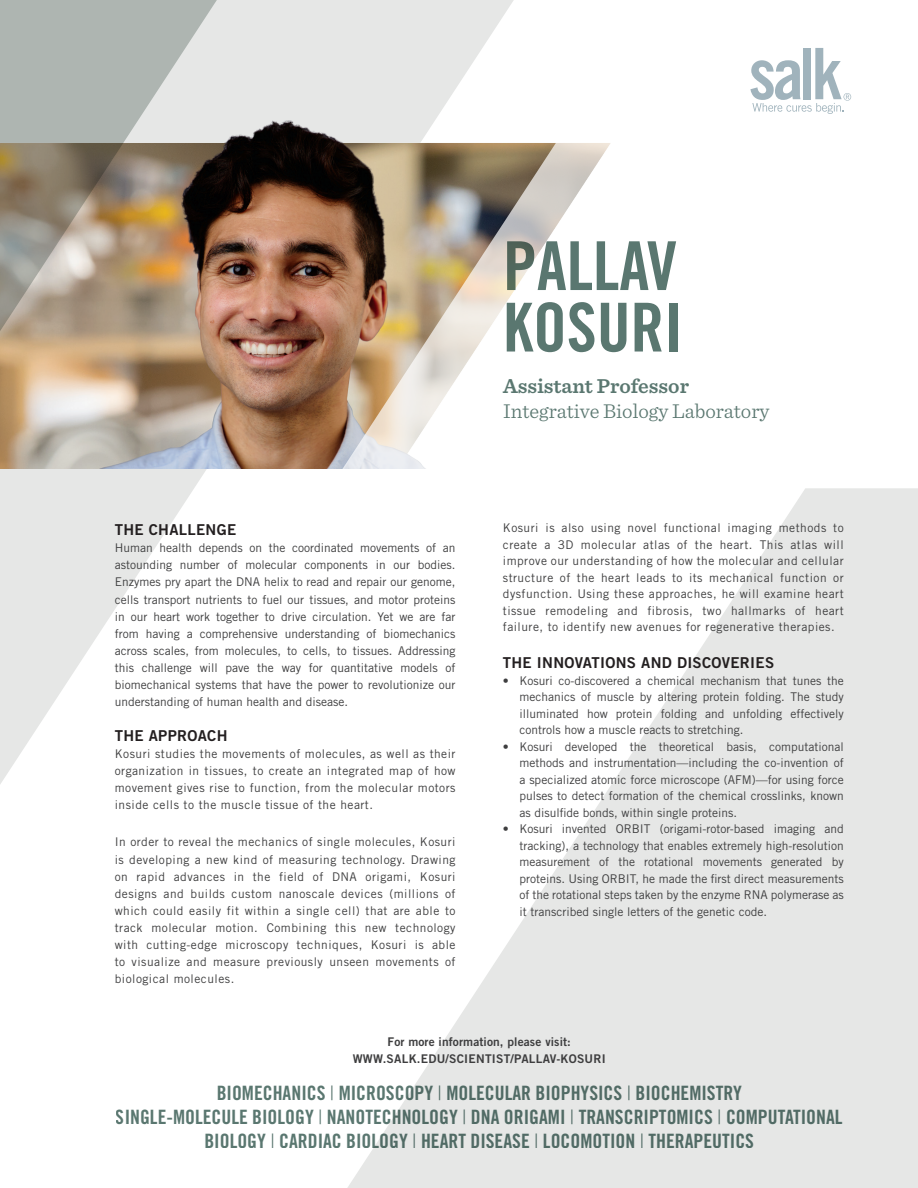
<style>
.page{position:relative;width:918px;height:1188px;background:#fff}
.page>*{position:absolute;margin:0;border:0;box-sizing:border-box;transform-origin:0 0}
.t1{font:67.5px/61.5px "Trade Gothic Bold Cond Twenty";color:#5a7770}
.t2{font:300 21px/25.5px "Sentinel";color:#5a7770}
.t3{font:19.8px/24px "Trade Gothic Bold Cond Twenty";color:#5a7770;text-align:center}
.Body_Subtitles{font:15px "Trade Gothic Bold Two";letter-spacing:.02em;color:#231f20}
.Body_Subtitles-2{font:12px/17.1px "Trade Gothic";letter-spacing:.04em;color:#3e3e3f;text-align:justify}
.Body_bullets{font:12px/16.5px "Trade Gothic";color:#3e3e3f;text-align:justify}
.Body{font:12px/17.1px "Trade Gothic";color:#3e3e3f;text-align:justify}
.Body_Subtitles-3{font:12px/16.5px "Trade Gothic Bold Two";letter-spacing:.01em;color:#3e3e3f;text-align:center}
.s1{font-weight:600}
.s2{font-family:"Trade Gothic";font-weight:300}
</style>
<div class="page">
<div style="left:297px;top:0;width:217px;height:469px;background:#e6e7e6"></div>
<img style="left:297px;top:18px;width:217px;height:450px">
<svg style="left:347px;top:488px;width:571px;height:700px;fill:#e6e7e6"></svg>
<img style="left:332px;top:133px;width:279px;height:336px">
<img style="left:0;top:0;width:297px;height:784px">
<svg style="left:750px;top:48px;width:101px;height:66px"></svg>
<p class="Body_Subtitles" style="left:115px;top:520px;width:123px">THE CHALLENGE</p>
<p class="Body" style="left:115px;top:539px;width:342px">Human health depends on the coordinated movements of an astounding number of molecular components in our bodies.<br>Enzymes pry apart the DNA helix to read and repair our genome, cells transport nutrients to fuel our tissues, and motor proteins in our heart work together to drive circulation. Yet we are far from having a comprehensive understanding of biomechanics across scales, from molecules, to cells, to tissues. Addressing this challenge will pave the way for quantitative models of biomechanical systems that have the power to revolutionize our understanding of human health and disease.</p>
<p class="Body_Subtitles" style="left:115px;top:726px;width:114px">THE APPROACH</p>
<p class="Body_Subtitles-2" style="left:115px;top:745px;width:342px">Kosuri studies the movements of molecules, as well as their organization in tissues, to create an integrated map of how movement gives rise to function, from the molecular motors inside cells to the muscle tissue of the heart.</p>
<p class="Body_Subtitles-2" style="left:115px;top:833px;width:342px">In order to reveal the mechanics of single molecules, Kosuri is developing a new kind of measuring technology. Drawing on rapid advances in the field of DNA origami, Kosuri designs and builds custom nanoscale devices (millions of which could easily fit within a single cell) that are able to track molecular motion. Combining this new technology with cutting-edge microscopy techniques, Kosuri is able to visualize and measure previously unseen movements of biological molecules.</p>
<h1 class="t1" style="left:503px;top:235px;width:181px">PALLAV<br>KOSURI</h1>
<p class="t2" style="left:503px;top:372px;width:268px"><span class="s1">Assistant Professor<br></span>Integrative Biology Laboratory</p>
<p class="Body_Subtitles-2" style="left:503px;top:520px;width:342px;line-height:16.5px">Kosuri is also using novel functional imaging methods to create a 3D molecular atlas of the heart. This atlas will improve our understanding of how the molecular and cellular structure of the heart leads to its mechanical function or dysfunction. Using these approaches, he will examine heart tissue remodeling and fibrosis, two hallmarks of heart failure, to identify new avenues for regenerative therapies.</p>
<p class="Body_Subtitles" style="left:503px;top:653px;width:273px">THE INNOVATIONS AND DISCOVERIES</p>
<p class="Body_bullets" style="left:519px;top:672px;width:326px;text-indent:-16px">• Kosuri co-discovered a chemical mechanism that tunes the mechanics of muscle by altering protein folding. The study illuminated how protein folding and unfolding effectively controls how a muscle reacts to stretching.</p>
<p class="Body_bullets" style="left:519px;top:738px;width:326px;text-indent:-16px">• Kosuri developed the theoretical basis, computational methods and instrumentation—including the co-invention of a specialized atomic force microscope (AFM)—for using force pulses to detect formation of the chemical crosslinks, known as disulfide bonds, within single proteins.</p>
<p class="Body_bullets" style="left:519px;top:820px;width:326px;text-indent:-16px">• Kosuri invented ORBIT (origami-rotor-based imaging and tracking), a technology that enables extremely high-resolution measurement of the rotational movements generated by proteins. Using ORBIT, he made the first direct measurements of the rotational steps taken by the enzyme RNA polymerase as it transcribed single letters of the genetic code.</p>
<p class="Body_Subtitles-3" style="left:353px;top:1033px;width:255px">For more information, please visit:<br>WWW.SALK.EDU/SCIENTIST/PALLAV-KOSURI</p>
<h3 class="t3" style="left:116px;top:1080px;width:728px">BIOMECHANICS <span class="s2">|</span> MICROSCOPY <span class="s2">|</span> MOLECULAR BIOPHYSICS <span class="s2">|</span> BIOCHEMISTRY<br>SINGLE-MOLECULE BIOLOGY <span class="s2">|</span> NANOTECHNOLOGY <span class="s2">|</span> DNA ORIGAMI <span class="s2">|</span> TRANSCRIPTOMICS <span class="s2">|</span> COMPUTATIONAL<br>BIOLOGY <span class="s2">|</span> CARDIAC BIOLOGY <span class="s2">|</span> HEART DISEASE <span class="s2">|</span> LOCOMOTION <span class="s2">|</span> THERAPEUTICS</h3>
</div>
